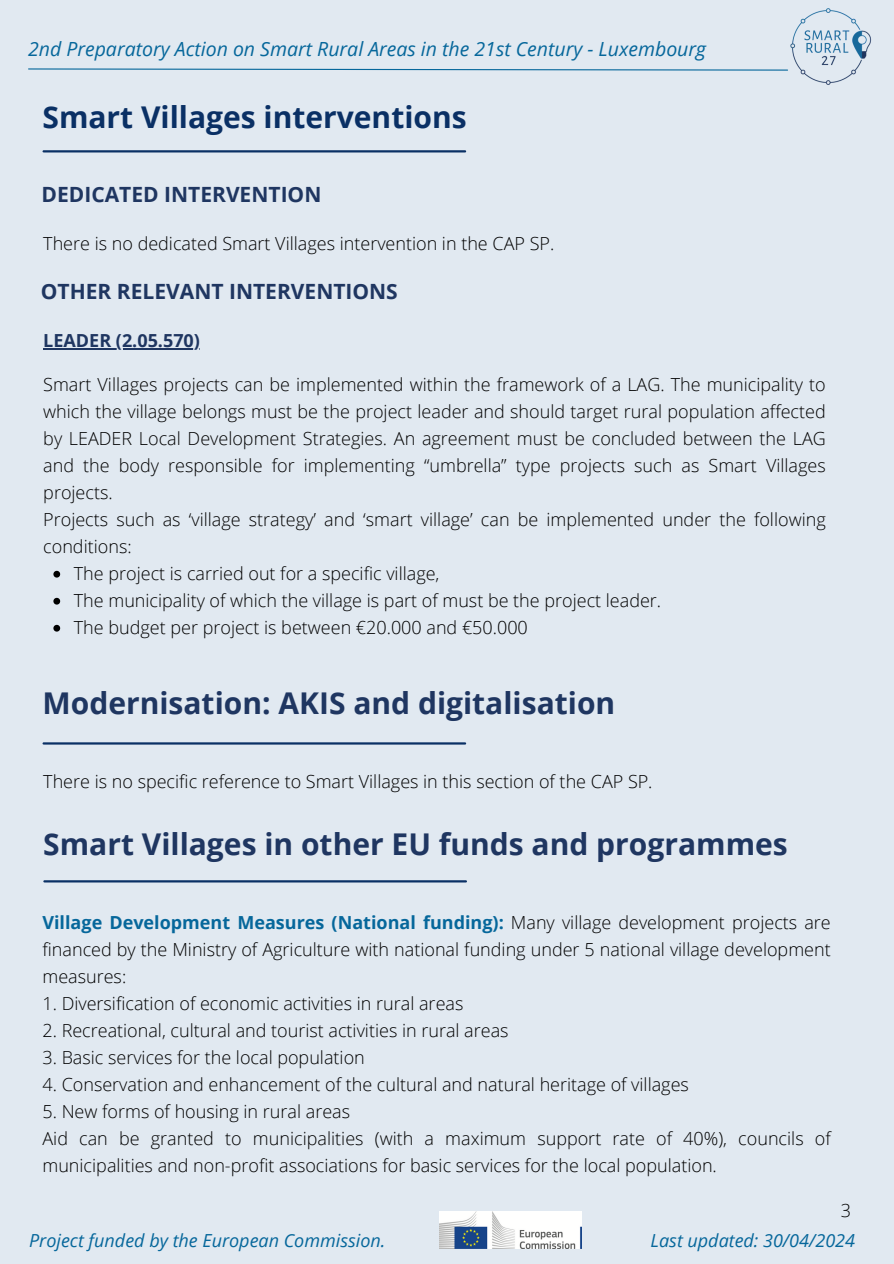
<style>
.page{position:relative;width:894px;height:1264px;background:#fff}
.page>*{position:absolute;margin:0;border:0;box-sizing:border-box;transform-origin:0 0}
.t1{font:700 30px "Open Sans";color:#1f3661}
.t2{font:700 30px "Open Sans";color:#0a3065}
.t3{font:700 21px "Open Sans";color:#1f3661}
.t4{font:italic 19.5px "Open Sans";color:#06679b}
.t5{font:300 18px/27px "Open Sans";color:#000;text-align:justify}
.t6{font:italic 18px "Open Sans";color:#06679b}
.t7{font:700 18px "Open Sans";color:#1f3661}
.s1{font-weight:700;color:#06679b}
</style>
<div class="page">
<div style="left:0;top:0;width:893px;height:1263px;background:#e1e9f1"></div>
<img style="left:790px;top:8px;width:81px;height:77px">
<svg style="left:28px;top:68px;width:760px;height:3px"></svg>
<img style="left:439px;top:1211px;width:142px;height:37px">
<hr style="left:44px;top:880px;width:422px;height:2px;background:#0a3065">
<hr style="left:44px;top:742px;width:421px;height:2px;background:#0a3065">
<hr style="left:44px;top:150px;width:421px;height:2px;background:#0a3065">
<hr style="left:43px;top:348px;width:157px;height:2px;background:#1f3661">
<svg style="left:53px;top:571px;width:7px;height:6px"></svg>
<svg style="left:53px;top:598px;width:7px;height:6px"></svg>
<svg style="left:53px;top:625px;width:7px;height:6px"></svg>
<h3 class="t4" style="left:28px;top:36px;width:679px">2nd Preparatory Action on Smart Rural Areas in the 21st Century - Luxembourg</h3>
<p class="t2" style="left:42px;top:96px;width:425px">Smart Villages interventions</p>
<p class="t3" style="left:42px;top:179px;width:281px">DEDICATED INTERVENTION</p>
<p class="t5" style="left:43px;top:229px;width:512px">There is no dedicated Smart Villages intervention in the CAP SP.</p>
<p class="t3" style="left:41px;top:277px;width:358px">OTHER RELEVANT INTERVENTIONS</p>
<p class="t7" style="left:43px;top:328px;width:158px">LEADER (2.05.570)</p>
<p class="t5" style="left:43px;top:370px;width:783px">Smart Villages projects can be implemented within the framework of a LAG. The municipality to which the village belongs must be the project leader and should target rural population affected by LEADER Local Development Strategies. An agreement must be concluded between the LAG and the body responsible for implementing “umbrella” type projects such as Smart Villages projects.</p>
<p class="t5" style="left:43px;top:505px;width:783px">Projects such as ‘village strategy’ and ‘smart village’ can be implemented under the following conditions:</p>
<p class="t5" style="left:74px;top:559px;width:367px">The project is carried out for a specific village,</p>
<p class="t5" style="left:74px;top:586px;width:588px">The municipality of which the village is part of must be the project leader.</p>
<p class="t5" style="left:74px;top:613px;width:455px">The budget per project is between €20.000 and €50.000</p>
<h1 class="t1" style="left:42px;top:682px;width:574px">Modernisation: AKIS and digitalisation</h1>
<p class="t5" style="left:43px;top:767px;width:610px">There is no specific reference to Smart Villages in this section of the CAP SP.</p>
<h4 class="t1" style="left:43px;top:822px;width:745px">Smart Villages in other EU funds and programmes</h4>
<p class="t5" style="left:42px;top:908px;width:789px"><span class="s1">Village Development Measures (National funding):</span> Many village development projects are financed by the Ministry of Agriculture with national funding under 5 national village development measures:</p>
<p class="t5" style="left:42px;top:989px;width:422px">1. Diversification of economic activities in rural areas</p>
<p class="t5" style="left:42px;top:1016px;width:467px">2. Recreational, cultural and tourist activities in rural areas</p>
<p class="t5" style="left:42px;top:1043px;width:324px">3. Basic services for the local population</p>
<p class="t5" style="left:42px;top:1070px;width:647px">4. Conservation and enhancement of the cultural and natural heritage of villages</p>
<h1 class="t5" style="left:42px;top:1097px;width:309px">5. New forms of housing in rural areas</h1>
<p class="t5" style="left:42px;top:1124px;width:789px">Aid can be granted to municipalities (with a maximum support rate of 40%), councils of municipalities and non-profit associations for basic services for the local population.</p>
<h1 class="t5" style="left:840px;top:1196px;width:12px">3</h1>
<p class="t6" style="left:29px;top:1227px;width:357px">Project funded by the European Commission.</p>
<h2 class="t6" style="left:650px;top:1227px;width:206px">Last updated: 30/04/2024</h2>
</div>
